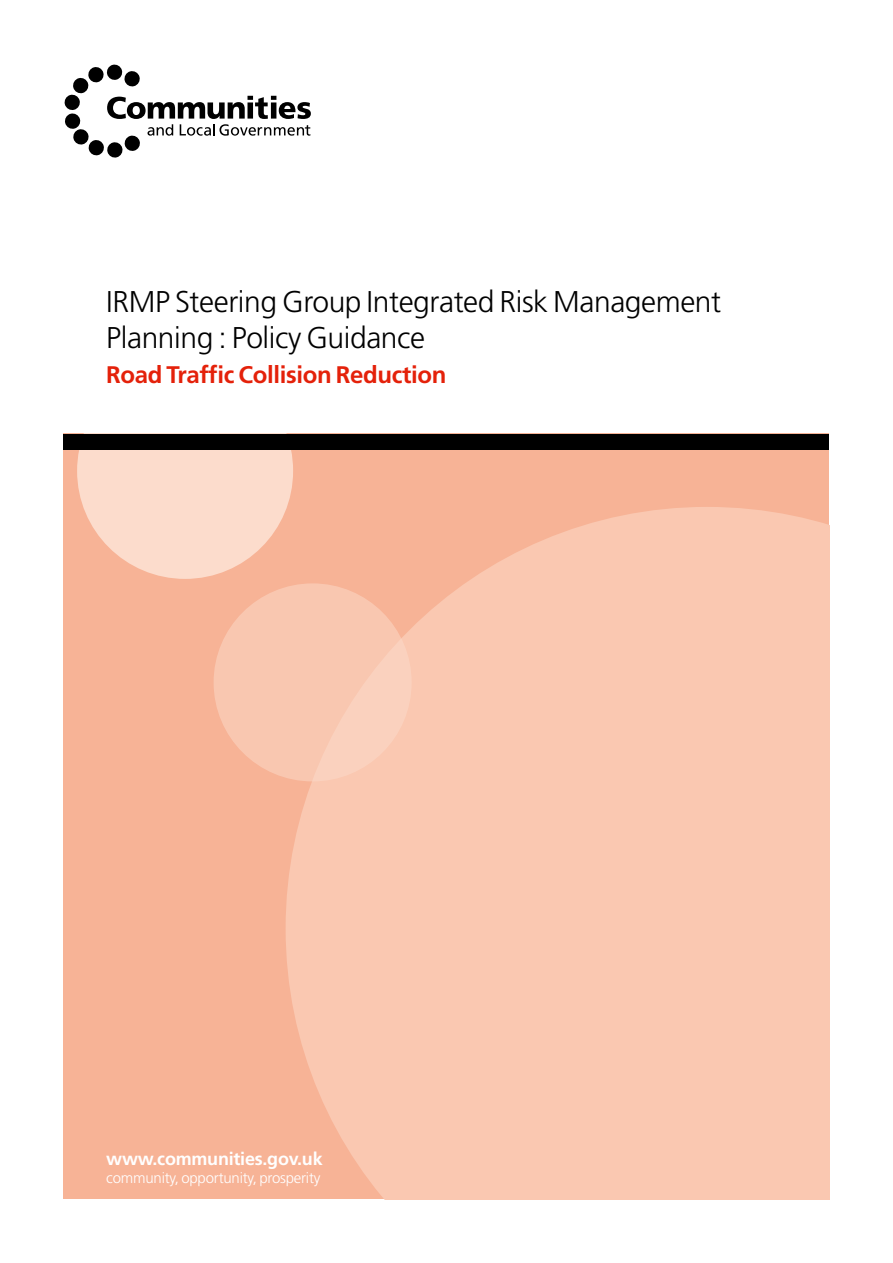
<style>
.page{position:relative;width:893px;height:1263px;background:#fff}
.page>*{position:absolute;margin:0;border:0;box-sizing:border-box;transform-origin:0 0}
.t1{font:300 30px/36px "Frutiger LT Std";letter-spacing:-.015em;color:#000}
.t2{font:700 24px "Frutiger LT Std";letter-spacing:-.015em;color:#e4210a}
.t3{font:700 18px "Frutiger LT Std";letter-spacing:-.015em;color:#fff}
.t4{font:300 15px "Frutiger LT Std";letter-spacing:-.015em;color:#fff}
</style>
<div class="page">
<div style="left:64px;top:434px;width:765px;height:765px;background:#f7b396"></div>
<svg style="left:286px;top:507px;width:543px;height:692px;background:#f9c6ae"></svg>
<div style="left:214px;top:583px;width:198px;height:198px;background:linear-gradient(to right,#f9c5ad,#faceba);border-radius:50%"></div>
<svg style="left:77px;top:449px;width:216px;height:130px"></svg>
<div style="left:64px;top:434px;width:765px;height:15px;background:#000"></div>
<svg style="left:64px;top:64px;width:247px;height:94px"></svg>
<p class="t1" style="left:106px;top:284px;width:616px">IRMP Steering Group Integrated Risk Management<br>Planning : Policy Guidance</p>
<p class="t2" style="left:106px;top:361px;width:342px">Road Traffic Collision Reduction</p>
<p class="t3" style="left:106px;top:1148px;width:218px">www.communities.gov.uk</p>
<p class="t4" style="left:106px;top:1169px;width:216px">community, opportunity, prosperity</p>
</div>
